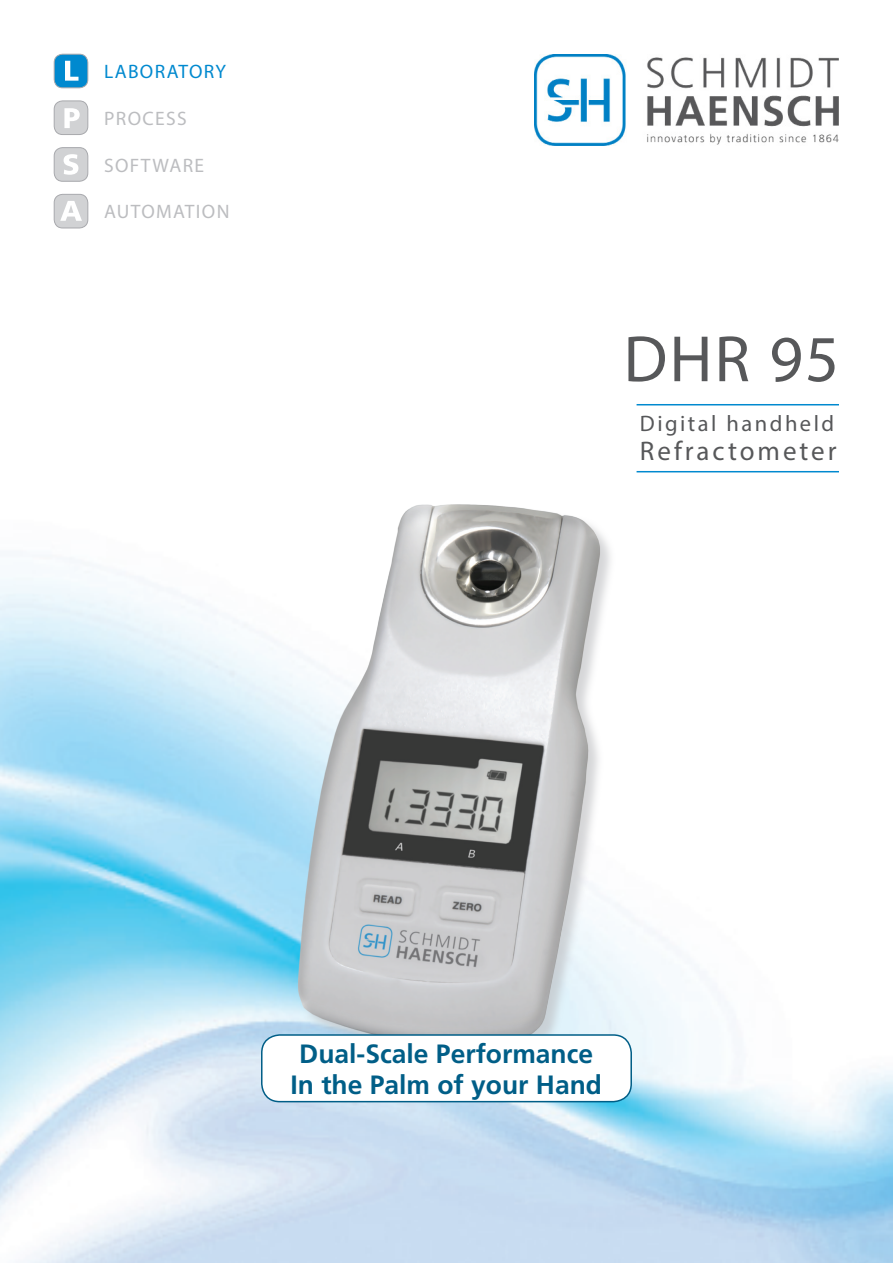
<style>
.page{position:relative;width:893px;height:1263px;background:#fff}
.page>*{position:absolute;margin:0;border:0;box-sizing:border-box;transform-origin:0 0}
.Front_Cover_Haupttit{font:66px "Myriad Pro";color:#57585a}
.Front_Cover_Untertit{font:27px "Myriad Pro";letter-spacing:.11em;color:#57585a}
.t1{font:700 26.4px "Frutiger";color:#005e87}
.Front_Cover_Untertit-2{font:22.5px "Myriad Pro";letter-spacing:.11em;color:#57585a}
.Front_Cover_Untertit-3{font:19.5px "Myriad Pro";letter-spacing:.07em;color:#bcbdc0}
.Front_Cover_Untertit-4{font:19.5px "Myriad Pro";letter-spacing:.07em;color:#0089cf}
</style>
<div class="page">
<img style="left:0;top:113px;width:893px;height:1150px">
<div style="left:54px;top:54px;width:34px;height:34px;background:#0089cf;border-radius:9px"></div>
<div style="left:54px;top:54px;width:34px;height:34px;border:1px solid #a8a9ad;border-radius:9px"></div>
<svg style="left:65px;top:61px;width:14px;height:20px"></svg>
<div style="left:54px;top:148px;width:34px;height:33px;background:#d1d2d4;border-radius:9px"></div>
<div style="left:54px;top:147px;width:34px;height:34px;border:1px solid #a8a9ad;border-radius:9px"></div>
<svg style="left:64px;top:154px;width:14px;height:21px"></svg>
<div style="left:54px;top:101px;width:34px;height:34px;background:#d1d2d4;border-radius:9px"></div>
<div style="left:54px;top:101px;width:34px;height:34px;border:1px solid #a8a9ad;border-radius:9px"></div>
<svg style="left:64px;top:108px;width:16px;height:20px"></svg>
<div style="left:54px;top:194px;width:34px;height:34px;background:#d1d2d4;border-radius:9px"></div>
<div style="left:54px;top:194px;width:34px;height:34px;border:1px solid #a8a9ad;border-radius:9px"></div>
<svg style="left:60px;top:201px;width:22px;height:20px"></svg>
<hr style="left:637px;top:404px;width:202px;height:1px;background:#0089cf">
<hr style="left:637px;top:471px;width:202px;height:1px;background:#0089cf">
<img style="left:534px;top:54px;width:305px;height:91px">
<img style="left:260px;top:477px;width:373px;height:591px">
<div style="left:284px;top:487px;width:329px;height:574px;background:#bcbdc0;opacity:.5"></div>
<div style="left:262px;top:1035px;width:369px;height:67px;background:#fff;border-radius:18px"></div>
<div style="left:261px;top:1034px;width:371px;height:68px;border:2px solid #005e87;border-radius:18px"></div>
<p class="Front_Cover_Untertit-4" style="left:104px;top:60px;width:123px">LABORATORY</p>
<p class="Front_Cover_Untertit-3" style="left:104px;top:106px;width:84px">PROCESS</p>
<p class="Front_Cover_Untertit-3" style="left:104px;top:153px;width:101px">SOFTWARE</p>
<p class="Front_Cover_Untertit-3" style="left:104px;top:200px;width:127px">AUTOMATION</p>
<p class="Front_Cover_Haupttit" style="left:623px;top:318px;width:217px">DHR 95</p>
<p class="Front_Cover_Untertit-2" style="left:640px;top:410px;width:196px">Digital handheld</p>
<p class="Front_Cover_Untertit" style="left:640px;top:434px;width:198px">Refractometer</p>
<p class="t1" style="left:299px;top:1038px;width:295px">Dual-Scale Performance</p>
<p class="t1" style="left:290px;top:1070px;width:313px">In the Palm of your Hand</p>
</div>
